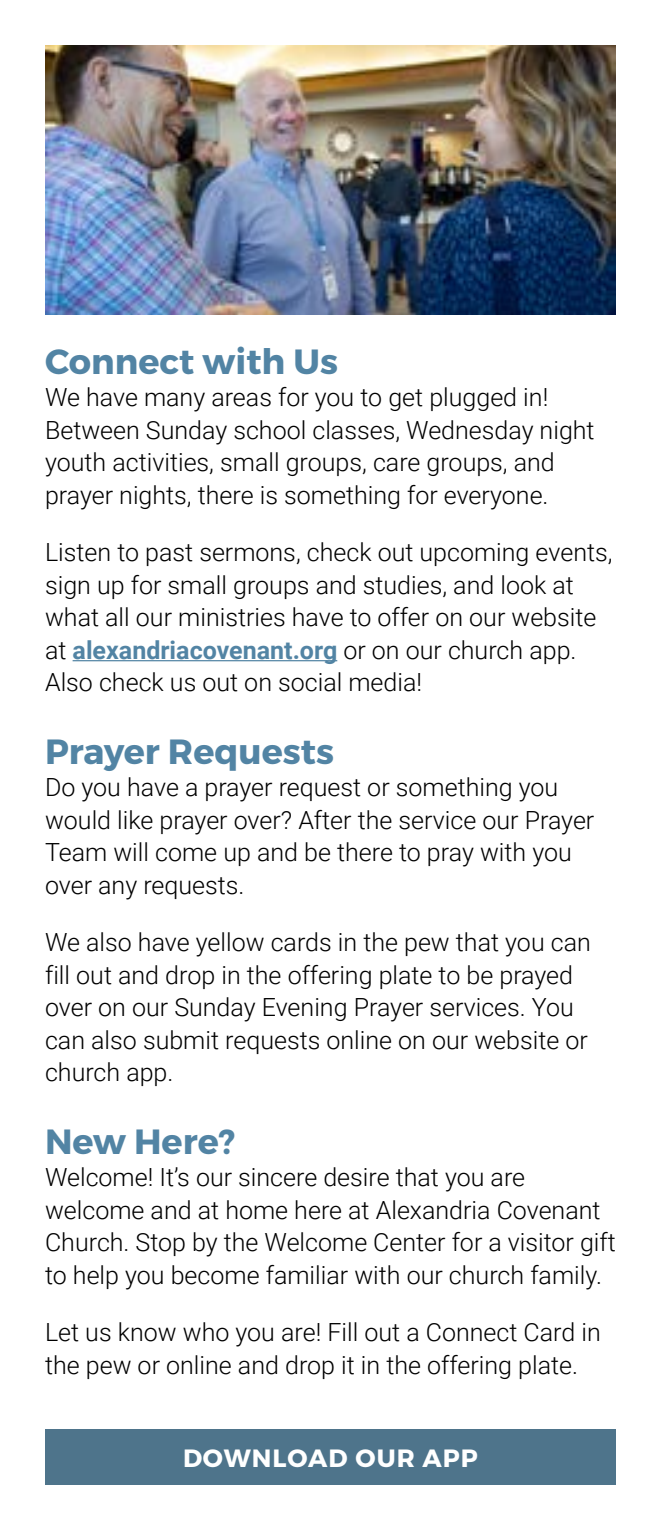
<style>
.page{position:relative;width:661px;height:1530px;background:#fff}
.page>*{position:absolute;margin:0;border:0;box-sizing:border-box;transform-origin:0 0}
.t1{font:700 35px "Montserrat";color:#5284a4}
.t2{font:300 25px/32.5px "Roboto";color:#000}
.t3{font:700 25px "Montserrat";letter-spacing:.04em;color:#fff}
.s1{font-weight:700;color:#5284a4}
</style>
<div class="page">
<div style="left:45px;top:1429px;width:569px;height:56px;background:#4e748b"></div>
<hr style="left:73px;top:660px;width:264px;height:1px;background:#5284a4">
<img style="left:45px;top:45px;width:569px;height:270px">
<h1 class="t1" style="left:45px;top:340px;width:294px">Connect with Us</h1>
<p class="t2" style="left:45px;top:380px;width:550px">We have many areas for you to get plugged in!<br>Between Sunday school classes, Wednesday night youth activities, small groups, care groups, and prayer nights, there is something for everyone.</p>
<p class="t2" style="left:45px;top:535px;width:568px">Listen to past sermons, check out upcoming events, sign up for small groups and studies, and look at what all our ministries have to offer on our website at <span class="s1">alexandriacovenant.org</span> or on our church app.<br>Also check us out on social media!</p>
<h1 class="t1" style="left:45px;top:730px;width:290px">Prayer Requests</h1>
<p class="t2" style="left:45px;top:770px;width:550px">Do you have a prayer request or something you would like prayer over? After the service our Prayer Team will come up and be there to pray with you over any requests.</p>
<p class="t2" style="left:45px;top:925px;width:547px">We also have yellow cards in the pew that you can fill out and drop in the offering plate to be prayed over on our Sunday Evening Prayer services. You can also submit requests online on our website or church app.</p>
<h1 class="t1" style="left:45px;top:1120px;width:191px">New Here?</h1>
<p class="t2" style="left:45px;top:1160px;width:571px">Welcome! It’s our sincere desire that you are welcome and at home here at Alexandria Covenant Church. Stop by the Welcome Center for a visitor gift to help you become familiar with our church family.</p>
<p class="t2" style="left:45px;top:1315px;width:556px">Let us know who you are! Fill out a Connect Card in the pew or online and drop it in the offering plate.</p>
<p class="t3" style="left:183px;top:1442px;width:296px">DOWNLOAD OUR APP</p>
</div>
